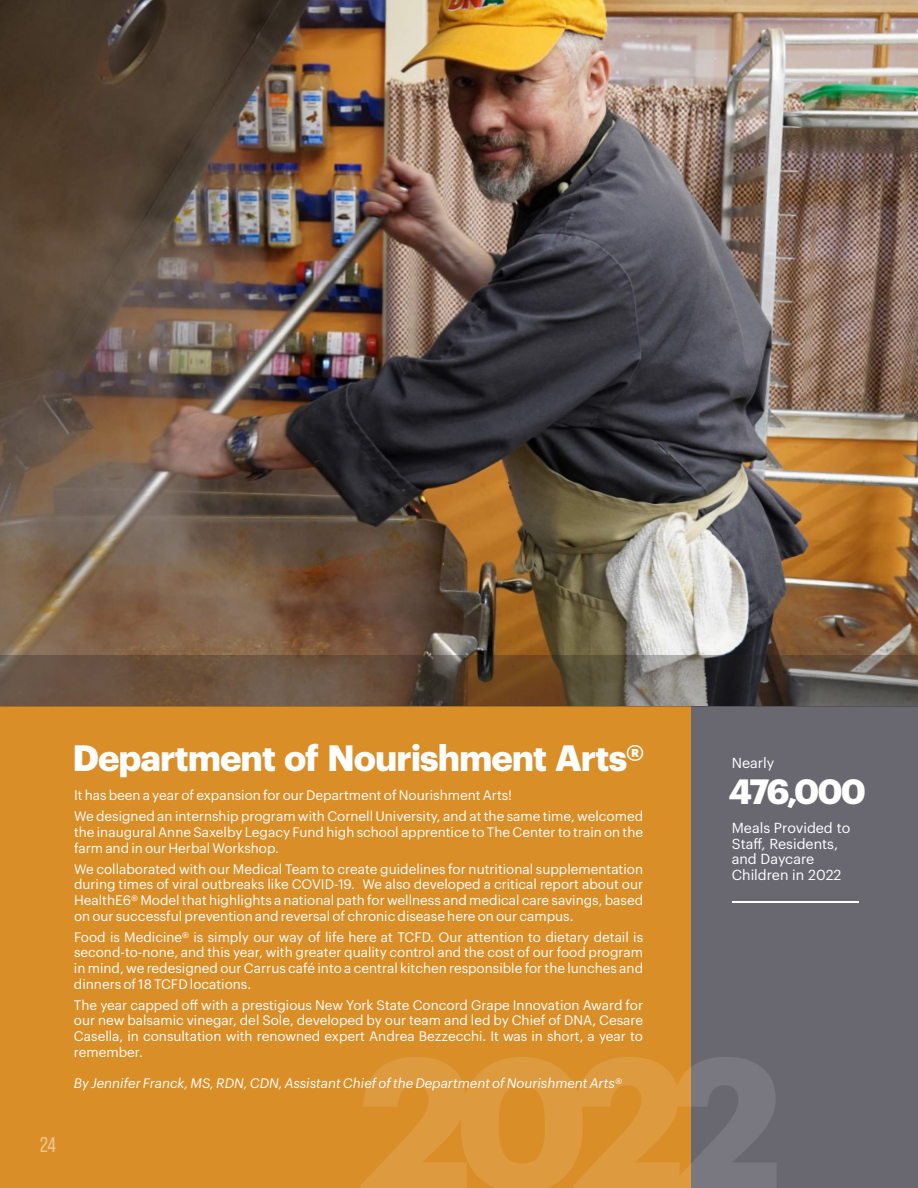
<style>
.page{position:relative;width:918px;height:1188px;background:#fff}
.page>*{position:absolute;margin:0;border:0;box-sizing:border-box;transform-origin:0 0}
.t1{font:700 35.85px "Graphik";letter-spacing:-.03em;color:#fff}
.t2{font:700 34.35px "Graphik";letter-spacing:-.06em;color:#fff}
.t3{font:21.3px "Bebas Neue Pro";color:rgb(255 255 255/.5)}
.t4{font:14.25px/15.8px "Graphik";color:#fff}
.t5{font:13.5px/15.6px "Graphik";color:#fff;text-align:justify}
</style>
<div class="page">
<img style="left:0;top:0;width:918px;height:655px">
<div style="left:0;top:706px;width:918px;height:482px;background:#d98e28"></div>
<div style="left:691px;top:706px;width:227px;height:482px;background:#696871"></div>
<div style="left:0;top:655px;width:918px;height:51px;background:#231f20;opacity:.3"></div>
<hr style="left:732px;top:901px;width:126px;height:1px;background:#fff">
<svg style="left:361px;top:1057px;width:415px;height:131px;fill:#dd993f"></svg>
<h3 class="t3" style="left:40px;top:1131px;width:17px">24</h3>
<h1 class="t1" style="left:73px;top:741px;width:573px">Department of Nourishment Arts®</h1>
<p class="t5" style="left:74px;top:785px;width:571px;line-height:21.1px">It has been a year of expansion for our Department of Nourishment Arts!<br>We designed an internship program with Cornell University, and at the same time, welcomed</p>
<p class="t5" style="left:74px;top:825px;width:571px">the inaugural Anne Saxelby Legacy Fund high school apprentice to The Center to train on the farm and in our Herbal Workshop.</p>
<p class="t5" style="left:74px;top:862px;width:571px">We collaborated with our Medical Team to create guidelines for nutritional supplementation during times of viral outbreaks like COVID-19. We also developed a critical report about our HealthE6® Model that highlights a national path for wellness and medical care savings, based on our successful prevention and reversal of chronic disease here on our campus.</p>
<p class="t5" style="left:74px;top:930px;width:571px">Food is Medicine® is simply our way of life here at TCFD. Our attention to dietary detail is second-to-none, and this year, with greater quality control and the cost of our food program in mind, we redesigned our Carrus café into a central kitchen responsible for the lunches and dinners of 18 TCFD locations.</p>
<p class="t5" style="left:74px;top:998px;width:571px">The year capped off with a prestigious New York State Concord Grape Innovation Award for our new balsamic vinegar, del Sole, developed by our team and led by Chief of DNA, Cesare Casella, in consultation with renowned expert Andrea Bezzecchi. It was in short, a year to remember.</p>
<p class="t5" style="left:74px;top:1076px;width:549px">By Jennifer Franck, MS, RDN, CDN, Assistant Chief of the Department of Nourishment Arts®</p>
<p class="t4" style="left:732px;top:755px;width:44px">Nearly</p>
<h2 class="t2" style="left:729px;top:776px;width:139px">476,000</h2>
<p class="t4" style="left:732px;top:821px;width:120px">Meals Provided to<br>Staff, Residents, and Daycare<br>Children in 2022</p>
</div>
